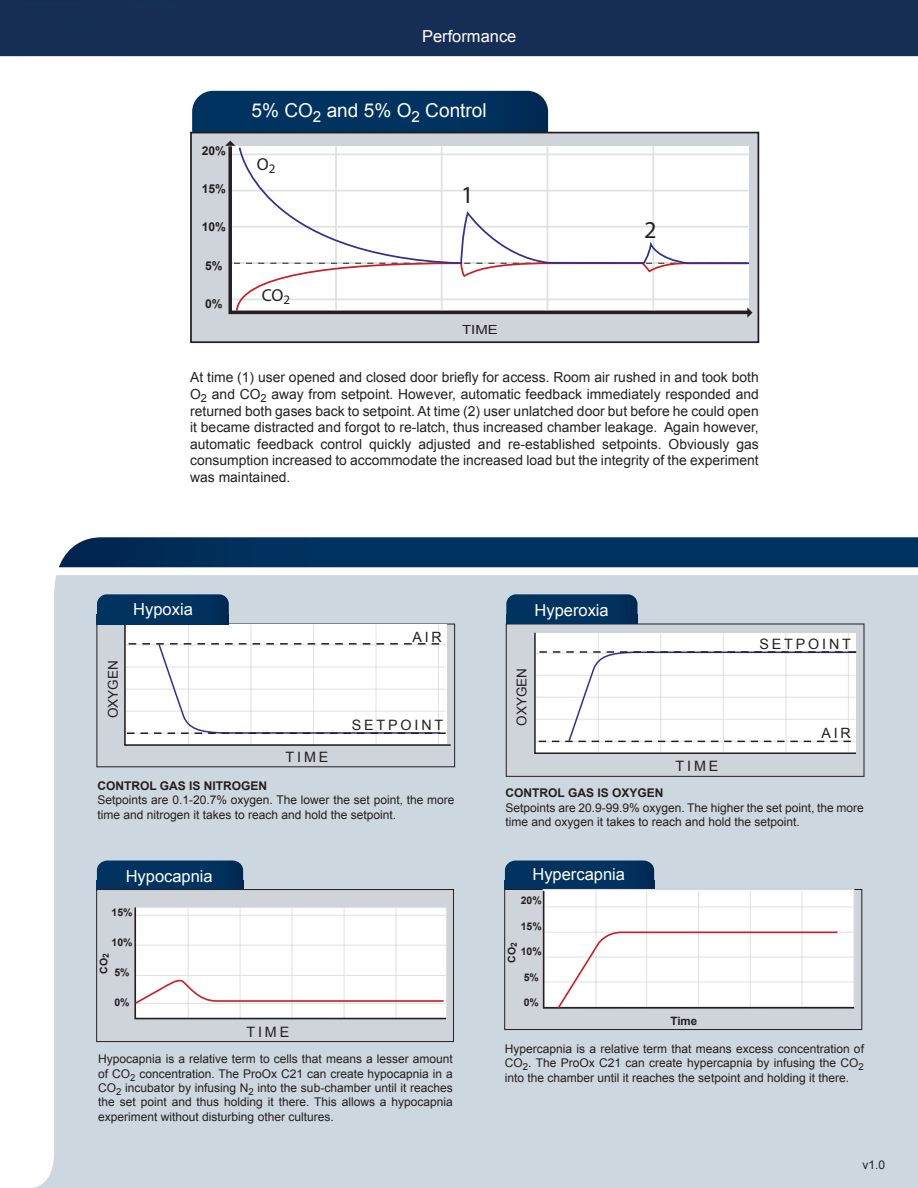
<style>
.page{position:relative;width:918px;height:1188px;background:#fff}
.page>*{position:absolute;margin:0;border:0;box-sizing:border-box;transform-origin:0 0}
.t1{font:24.3px "Myriad Pro";color:#231f20}
.Mini_Headings{font:19.05px "Arial";color:#fff}
.t2{font:17.4px "Myriad Pro";color:#231f20}
.Mini_Headings-2{font:16.5px "Arial";color:#fff}
.t3{font:14.25px "Arial";letter-spacing:.2em;color:#231f20}
.t4{font:13.8px/16.6px "Arial";color:#231f20;text-align:justify}
.t5{font:13.5px "Arial";color:#231f20}
.t6{font:12.6px "Arial";color:#231f20;scale:1.19 1}
.subtitle_header{font:700 12.15px "Arial";color:#231f20}
.Captions{font:12px/14.4px "Arial";color:#231f20;text-align:justify}
.Captions-2{font:700 12px "Arial";color:#231f20}
.t7{font:700 11.55px "Arial";color:#231f20}
.subtitle_header-2{font:700 10.5px "Arial";color:#231f20}
</style>
<div class="page">
<img style="left:0;top:0;width:918px;height:344px">
<div style="left:33px;top:567px;width:885px;height:621px;background:#cdd7df"></div>
<svg style="left:59px;top:537px;width:859px;height:30px;background:#063561"></svg>
<div style="left:49px;top:568px;width:869px;height:7px;background:#fff"></div>
<svg style="left:97px;top:860px;width:146px;height:20px;background:#083863"></svg>
<div style="left:97px;top:880px;width:146px;height:10px;background:#013360"></div>
<div style="left:97px;top:890px;width:356px;height:152px;background:#cfd4db"></div>
<div style="left:96px;top:889px;width:358px;height:153px;border:1px solid #231f20"></div>
<svg style="left:134px;top:907px;width:313px;height:113px;background:#f7f5f5"></svg>
<div style="left:506px;top:624px;width:358px;height:152px;background:#cfd4db"></div>
<div style="left:506px;top:624px;width:358px;height:153px;border:1px solid #231f20"></div>
<svg style="left:534px;top:632px;width:323px;height:122px;background:#f3f3f5"></svg>
<svg style="left:506px;top:594px;width:131px;height:20px;background:#073762"></svg>
<div style="left:506px;top:614px;width:131px;height:10px;background:#013360"></div>
<div style="left:505px;top:889px;width:357px;height:141px;background:#cfd4db"></div>
<div style="left:504px;top:889px;width:358px;height:141px;border:1px solid #231f20"></div>
<svg style="left:505px;top:860px;width:351px;height:150px;background:#d7dbe0"></svg>
<div style="left:97px;top:624px;width:358px;height:143px;background:#cfd4db"></div>
<div style="left:97px;top:624px;width:358px;height:143px;border:1px solid #231f20"></div>
<svg style="left:97px;top:594px;width:355px;height:153px;background:#dfe3e8"></svg>
<div style="left:97px;top:614px;width:132px;height:10px;background:#013360"></div>
<div style="left:191px;top:133px;width:567px;height:209px;background:#cfd4db"></div>
<div style="left:190px;top:132px;width:569px;height:211px;border:2px solid #231f20"></div>
<svg style="left:228px;top:150px;width:10px;height:165px"></svg>
<svg style="left:238px;top:146px;width:512px;height:115px;background:#fafafc"></svg>
<svg style="left:192px;top:91px;width:356px;height:59px"></svg>
<svg style="left:234px;top:261px;width:518px;height:57px;background:#e7e3e5"></svg>
<p class="Mini_Headings-2" style="left:422px;top:25px;width:96px">Performance</p>
<p class="subtitle_header" style="left:202px;top:143px;width:26px">20%</p>
<p class="subtitle_header" style="left:202px;top:181px;width:26px">15%</p>
<p class="subtitle_header" style="left:202px;top:219px;width:26px">10%</p>
<p class="subtitle_header" style="left:205px;top:257px;width:19px">5%</p>
<p class="subtitle_header" style="left:205px;top:295px;width:19px">0%</p>
<p class="Mini_Headings" style="left:251px;top:98px;width:237px">5% CO<sub>2</sub> and 5% O<sub>2</sub> Control</p>
<h3 class="t2" style="left:257px;top:153px;width:20px">O<sub>2</sub></h3>
<h3 class="t2" style="left:262px;top:284px;width:30px">CO<sub>2</sub></h3>
<h1 class="t1" style="left:461px;top:180px;width:14px">1</h1>
<p class="t6" style="left:462px;top:322px;width:31px">TIME</p>
<h1 class="t1" style="left:644px;top:215px;width:14px">2</h1>
<p class="t4" style="left:190px;top:369px;width:570px">At time (1) user opened and closed door briefly for access. Room air rushed in and took both O<sub>2</sub> and CO<sub>2</sub> away from setpoint. However, automatic feedback immediately responded and returned both gases back to setpoint. At time (2) user unlatched door but before he could open it became distracted and forgot to re-latch, thus increased chamber leakage. Again however, automatic feedback control quickly adjusted and re-established setpoints. Obviously gas consumption increased to accommodate the increased load but the integrity of the experiment was maintained.</p>
<p class="Mini_Headings-2" style="left:133px;top:599px;width:61px">Hypoxia</p>
<p class="t5" style="left:104px;top:718px;width:59px;rotate:-90deg">OXYGEN</p>
<p class="t3" style="left:412px;top:628px;width:31px">AIR</p>
<p class="t3" style="left:286px;top:747px;width:44px">TIME</p>
<p class="t3" style="left:352px;top:716px;width:93px">SETPOINT</p>
<p class="Captions-2" style="left:98px;top:778px;width:171px">CONTROL GAS IS NITROGEN</p>
<p class="Captions" style="left:98px;top:793px;width:359px">Setpoints are 0.1-20.7% oxygen. The lower the set point, the more time and nitrogen it takes to reach and hold the setpoint.</p>
<p class="Mini_Headings-2" style="left:126px;top:865px;width:89px">Hypocapnia</p>
<p class="subtitle_header-2" style="left:112px;top:905px;width:23px">15%</p>
<p class="subtitle_header-2" style="left:112px;top:935px;width:23px">10%</p>
<p class="subtitle_header-2" style="left:114px;top:965px;width:17px">5%</p>
<p class="subtitle_header-2" style="left:114px;top:995px;width:17px">0%</p>
<p class="subtitle_header-2" style="left:97px;top:974px;width:22px;rotate:-90deg">CO<sub>2</sub></p>
<p class="t3" style="left:246px;top:1022px;width:44px">TIME</p>
<p class="Captions" style="left:98px;top:1052px;width:356px">Hypocapnia is a relative term to cells that means a lesser amount of CO<sub>2</sub> concentration. The ProOx C21 can create hypocapnia in a CO<sub>2</sub> incubator by infusing N<sub>2</sub> into the sub-chamber until it reaches the set point and thus holding it there. This allows a hypocapnia experiment without disturbing other cultures.</p>
<p class="Mini_Headings-2" style="left:535px;top:599px;width:76px">Hyperoxia</p>
<p class="t5" style="left:513px;top:726px;width:59px;rotate:-90deg">OXYGEN</p>
<p class="t3" style="left:676px;top:757px;width:44px">TIME</p>
<p class="t3" style="left:759px;top:635px;width:93px">SETPOINT</p>
<p class="t3" style="left:822px;top:724px;width:31px">AIR</p>
<p class="Captions-2" style="left:506px;top:785px;width:159px">CONTROL GAS IS OXYGEN</p>
<p class="Captions" style="left:506px;top:800px;width:360px">Setpoints are 20.9-99.9% oxygen. The higher the set point, the more time and oxygen it takes to reach and hold the setpoint.</p>
<p class="Mini_Headings-2" style="left:532px;top:863px;width:94px">Hypercapnia</p>
<p class="subtitle_header-2" style="left:521px;top:893px;width:23px">20%</p>
<p class="subtitle_header-2" style="left:521px;top:919px;width:23px">15%</p>
<p class="subtitle_header-2" style="left:521px;top:944px;width:23px">10%</p>
<p class="subtitle_header-2" style="left:524px;top:970px;width:17px">5%</p>
<p class="subtitle_header-2" style="left:524px;top:995px;width:17px">0%</p>
<p class="subtitle_header-2" style="left:505px;top:963px;width:22px;rotate:-90deg">CO<sub>2</sub></p>
<p class="t7" style="left:671px;top:1013px;width:28px">Time</p>
<p class="Captions" style="left:505px;top:1042px;width:361px">Hypercapnia is a relative term that means excess concentration of CO<sub>2</sub>. The ProOx C21 can create hypercapnia by infusing the CO<sub>2 </sub>into the chamber until it reaches the setpoint and holding it there.</p>
<p class="Captions" style="left:863px;top:1157px;width:24px">v1.0</p>
</div>
